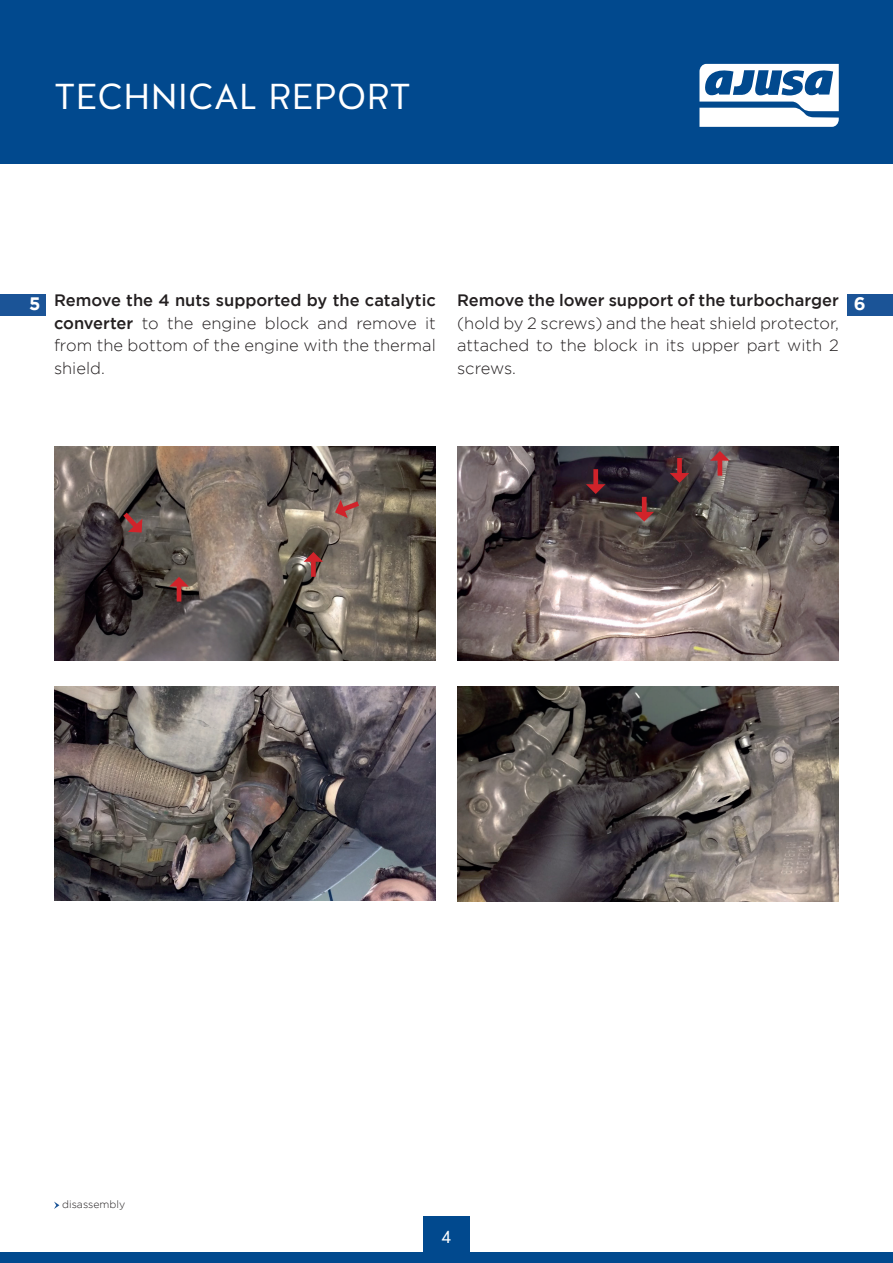
<style>
.page{position:relative;width:893px;height:1263px;background:#fff}
.page>*{position:absolute;margin:0;border:0;box-sizing:border-box;transform-origin:0 0}
.t1{font:36px "Halis GR";color:#fff}
.t2{font:700 18px "Gotham";color:#fff}
.t3{font:18px "Halis GR";color:#fff}
.t4{font:300 16.5px/22.5px "Gotham";color:#231f20;text-align:justify}
.t5{font:500 16.5px "Gotham";color:#231f20}
.t6{font:300 10.5px "Gotham";color:#231f20}
.s1{font-weight:500}
</style>
<div class="page">
<div style="left:0;top:0;width:893px;height:163px;background:#01498e"></div>
<svg style="left:699px;top:64px;width:140px;height:63px"></svg>
<div style="left:0;top:1252px;width:893px;height:11px;background:#01498e"></div>
<div style="left:423px;top:1216px;width:47px;height:46px;background:#01498e"></div>
<div style="left:0;top:294px;width:45px;height:21px;background:#1b5497"></div>
<div style="left:848px;top:294px;width:45px;height:21px;background:#1b5497"></div>
<img style="left:54px;top:446px;width:382px;height:215px">
<img style="left:54px;top:686px;width:382px;height:215px">
<img style="left:457px;top:446px;width:382px;height:215px">
<img style="left:457px;top:686px;width:382px;height:216px">
<svg style="left:169px;top:577px;width:20px;height:24px"></svg>
<svg style="left:123px;top:513px;width:19px;height:19px"></svg>
<svg style="left:304px;top:552px;width:19px;height:25px"></svg>
<svg style="left:586px;top:469px;width:19px;height:25px"></svg>
<svg style="left:634px;top:497px;width:20px;height:25px"></svg>
<svg style="left:670px;top:458px;width:19px;height:25px"></svg>
<svg style="left:710px;top:451px;width:20px;height:25px"></svg>
<svg style="left:335px;top:500px;width:24px;height:18px"></svg>
<svg style="left:54px;top:1201px;width:5px;height:8px"></svg>
<h1 class="t1" style="left:54px;top:73px;width:358px">TECHNICAL REPORT</h1>
<p class="t4" style="left:54px;top:289px;width:383px"><span class="s1">Remove the 4 nuts supported by the catalytic converter</span> to the engine block and remove it from the bottom of the engine with the thermal shield.</p>
<p class="t5" style="left:457px;top:291px;width:383px">Remove the lower support of the turbocharger</p>
<p class="t2" style="left:29px;top:293px;width:13px">5</p>
<p class="t2" style="left:854px;top:293px;width:13px">6</p>
<p class="t4" style="left:457px;top:311px;width:383px">(hold by 2 screws) and the heat shield protector, attached to the block in its upper part with 2 screws.</p>
<p class="t6" style="left:62px;top:1199px;width:64px">disassembly</p>
<p class="t3" style="left:442px;top:1225px;width:11px">4</p>
</div>
